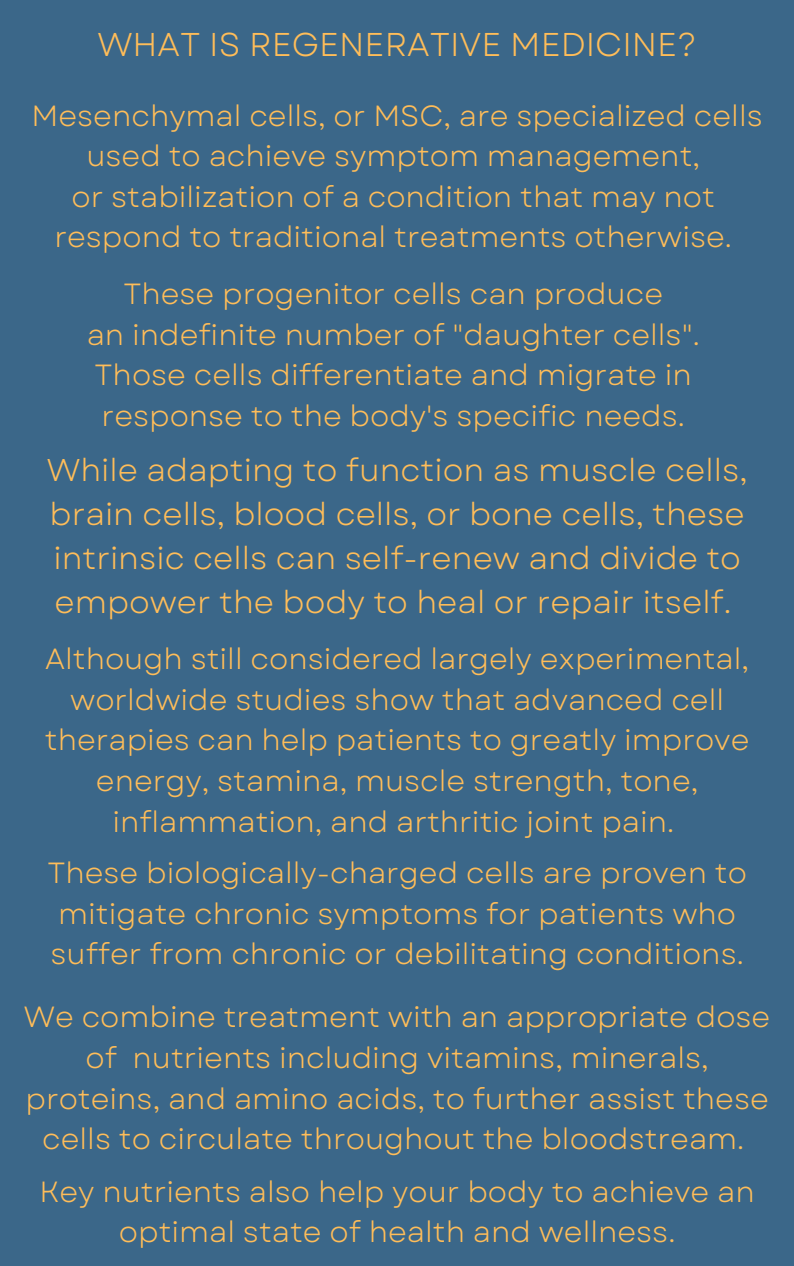
<style>
.page{position:relative;width:794px;height:1266px;background:#fff}
.page>*{position:absolute;margin:0;border:0;box-sizing:border-box;transform-origin:0 0}
.t1{font:32.92px "Garet";color:#ffbd59}
.t2{font:31.42px/43.9px "Garet";color:#ffbd59}
.t3{font:29.17px/40.5px "Garet";color:#ffbd59;text-align:center}
</style>
<div class="page">
<div style="left:0;top:0;width:793px;height:1266px;background:#3b6789"></div>
<p class="t1" style="left:97px;top:21px;width:601px">WHAT IS REGENERATIVE MEDICINE?</p>
<p class="t3" style="left:32px;top:95px;width:732px">Mesenchymal cells, or MSC, are specialized cells used to achieve symptom management,</p>
<p class="t3" style="left:71px;top:176px;width:644px">or stabilization of a condition that may not</p>
<p class="t3" style="left:54px;top:217px;width:678px">respond to traditional treatments otherwise.</p>
<p class="t3" style="left:123px;top:274px;width:541px">These progenitor cells can produce</p>
<p class="t3" style="left:87px;top:314px;width:614px">an indefinite number of "daughter cells".</p>
<p class="t3" style="left:94px;top:355px;width:598px">Those cells differentiate and migrate in</p>
<p class="t3" style="left:102px;top:395px;width:584px">response to the body's specific needs.</p>
<p class="t2" style="left:47px;top:448px;width:702px">While adapting to function as muscle cells, brain cells, blood cells, or bone cells, these intrinsic cells can self-renew and divide to empower the body to heal or repair itself.</p>
<p class="t3" style="left:45px;top:639px;width:705px">Although still considered largely experimental, worldwide studies show that advanced cell therapies can help patients to greatly improve energy, stamina, muscle strength, tone, inflammation, and arthritic joint pain.</p>
<p class="t3" style="left:47px;top:853px;width:700px;text-align:left">These biologically-charged cells are proven to mitigate chronic symptoms for patients who suffer from chronic or debilitating conditions.</p>
<p class="t3" style="left:24px;top:997px;width:747px">We combine treatment with an appropriate dose of nutrients including vitamins, minerals, proteins, and amino acids, to further assist these cells to circulate throughout the bloodstream.</p>
<p class="t3" style="left:40px;top:1171px;width:716px">Key nutrients also help your body to achieve an optimal state of health and wellness.</p>
</div>
